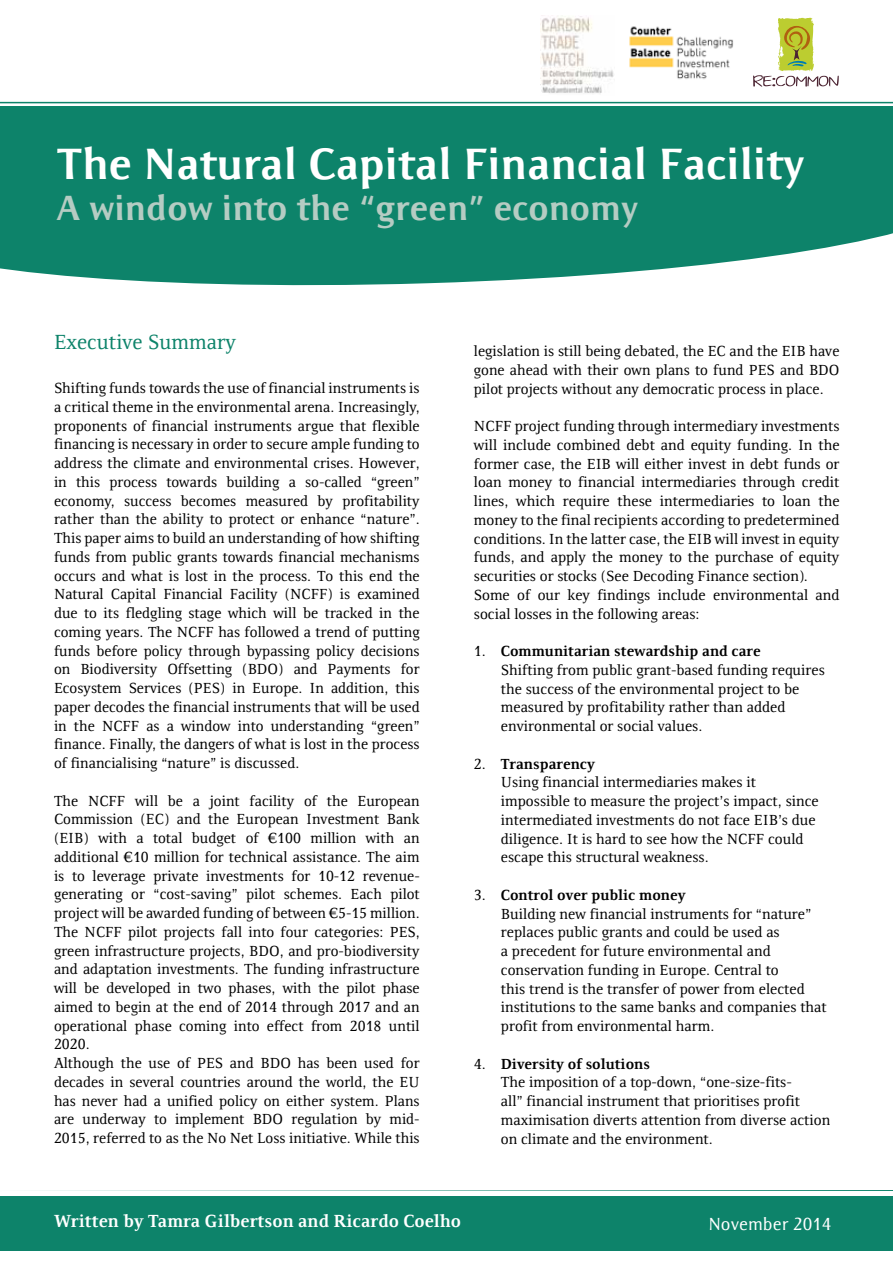
<style>
.page{position:relative;width:893px;height:1263px;background:#fff}
.page>*{position:absolute;margin:0;border:0;box-sizing:border-box;transform-origin:0 0}
.t1{font:700 45px "Resavska BG Sans";color:#fff}
.t2{font:700 36px "Resavska BG Sans";color:#b5ccc3}
.t3{font:21px "Resavska BG";color:#0d836a}
.t4{font:700 18px "Resavska BG";color:#fff}
.t5{font:18px "Resavska BG Sans";color:#fff}
.t6{font:15px/18.8px "Resavska BG";color:#000}
.s1{font-weight:700}
</style>
<div class="page">
<hr style="left:0;top:1190px;width:893px;height:1px;background:#0d836a">
<hr style="left:0;top:102px;width:893px;height:1px;background:#0d836a">
<div style="left:0;top:1196px;width:893px;height:54px;background:#0d836a"></div>
<div style="left:0;top:107px;width:893px;height:98px;background:#0d836a"></div>
<svg style="left:0;top:205px;width:893px;height:81px;fill:#0d836a"></svg>
<img style="left:629px;top:26px;width:104px;height:53px">
<svg style="left:753px;top:18px;width:86px;height:69px"></svg>
<img style="left:540px;top:15px;width:74px;height:79px">
<h1 class="t1" style="left:57px;top:138px;width:750px">The Natural Capital Financial Facility</h1>
<h2 class="t2" style="left:57px;top:187px;width:583px">A window into the “green” economy</h2>
<h3 class="t3" style="left:54px;top:330px;width:184px">Executive Summary</h3>
<p class="t6" style="left:54px;top:379px;width:367px;text-align:justify">Shifting funds towards the use of financial instruments is a critical theme in the environmental arena. Increasingly, proponents of financial instruments argue that flexible financing is necessary in order to secure ample funding to address the climate and environmental crises. However, in this process towards building a so-called “green” economy, success becomes measured by profitability rather than the ability to protect or enhance “nature”.<br>This paper aims to build an understanding of how shifting funds from public grants towards financial mechanisms occurs and what is lost in the process. To this end the Natural Capital Financial Facility (NCFF) is examined due to its fledgling stage which will be tracked in the coming years. The NCFF has followed a trend of putting funds before policy through bypassing policy decisions on Biodiversity Offsetting (BDO) and Payments for Ecosystem Services (PES) in Europe. In addition, this paper decodes the financial instruments that will be used in the NCFF as a window into understanding “green” finance. Finally, the dangers of what is lost in the process of financialising “nature” is discussed.</p>
<p class="t6" style="left:54px;top:791px;width:367px">The NCFF will be a joint facility of the European Commission (EC) and the European Investment Bank (EIB) with a total budget of €100 million with an additional €10 million for technical assistance. The aim is to leverage private investments for 10-12 revenue&shy;generating or “cost-saving” pilot schemes. Each pilot project will be awarded funding of between €5-15 million.<br>The NCFF pilot projects fall into four categories: PES, green infrastructure projects, BDO, and pro-biodiversity and adaptation investments. The funding infrastructure will be developed in two phases, with the pilot phase aimed to begin at the end of 2014 through 2017 and an operational phase coming into effect from 2018 until 2020.<br>Although the use of PES and BDO has been used for decades in several countries around the world, the EU has never had a unified policy on either system. Plans are underway to implement BDO regulation by mid-2015, referred to as the No Net Loss initiative. While this</p>
<p class="t6" style="left:474px;top:342px;width:367px;text-align:justify">legislation is still being debated, the EC and the EIB have gone ahead with their own plans to fund PES and BDO pilot projects without any democratic process in place.</p>
<p class="t6" style="left:474px;top:417px;width:367px">NCFF project funding through intermediary investments will include combined debt and equity funding. In the former case, the EIB will either invest in debt funds or loan money to financial intermediaries through credit lines, which require these intermediaries to loan the money to the final recipients according to predetermined conditions. In the latter case, the EIB will invest in equity funds, and apply the money to the purchase of equity securities or stocks (See Decoding Finance section).<br>Some of our key findings include environmental and social losses in the following areas:</p>
<p class="t6" style="left:501px;top:642px;width:325px;text-indent:-27px">1. <span class="s1">Communitarian stewardship and care<br></span>Shifting from public grant-based funding requires the success of the environmental project to be measured by profitability rather than added environmental or social values.</p>
<p class="t6" style="left:501px;top:754px;width:319px;text-indent:-27px">2. <span class="s1">Transparency<br></span>Using financial intermediaries makes it impossible to measure the project’s impact, since intermediated investments do not face EIB’s due diligence. It is hard to see how the NCFF could escape this structural weakness.</p>
<p class="t6" style="left:501px;top:885px;width:328px;text-indent:-27px">3. <span class="s1">Control over public money<br></span>Building new financial instruments for “nature” replaces public grants and could be used as<br>a precedent for future environmental and conservation funding in Europe. Central to<br>this trend is the transfer of power from elected institutions to the same banks and companies that profit from environmental harm.</p>
<p class="t6" style="left:501px;top:1054px;width:331px;text-indent:-27px">4. <span class="s1">Diversity of solutions<br></span>The imposition of a top-down, “one-size-fits-<br>all” financial instrument that prioritises profit maximisation diverts attention from diverse action on climate and the environment.</p>
<p class="t4" style="left:54px;top:1210px;width:409px">Written by Tamra Gilbertson and Ricardo Coelho</p>
<p class="t5" style="left:708px;top:1213px;width:125px">November 2014</p>
</div>
